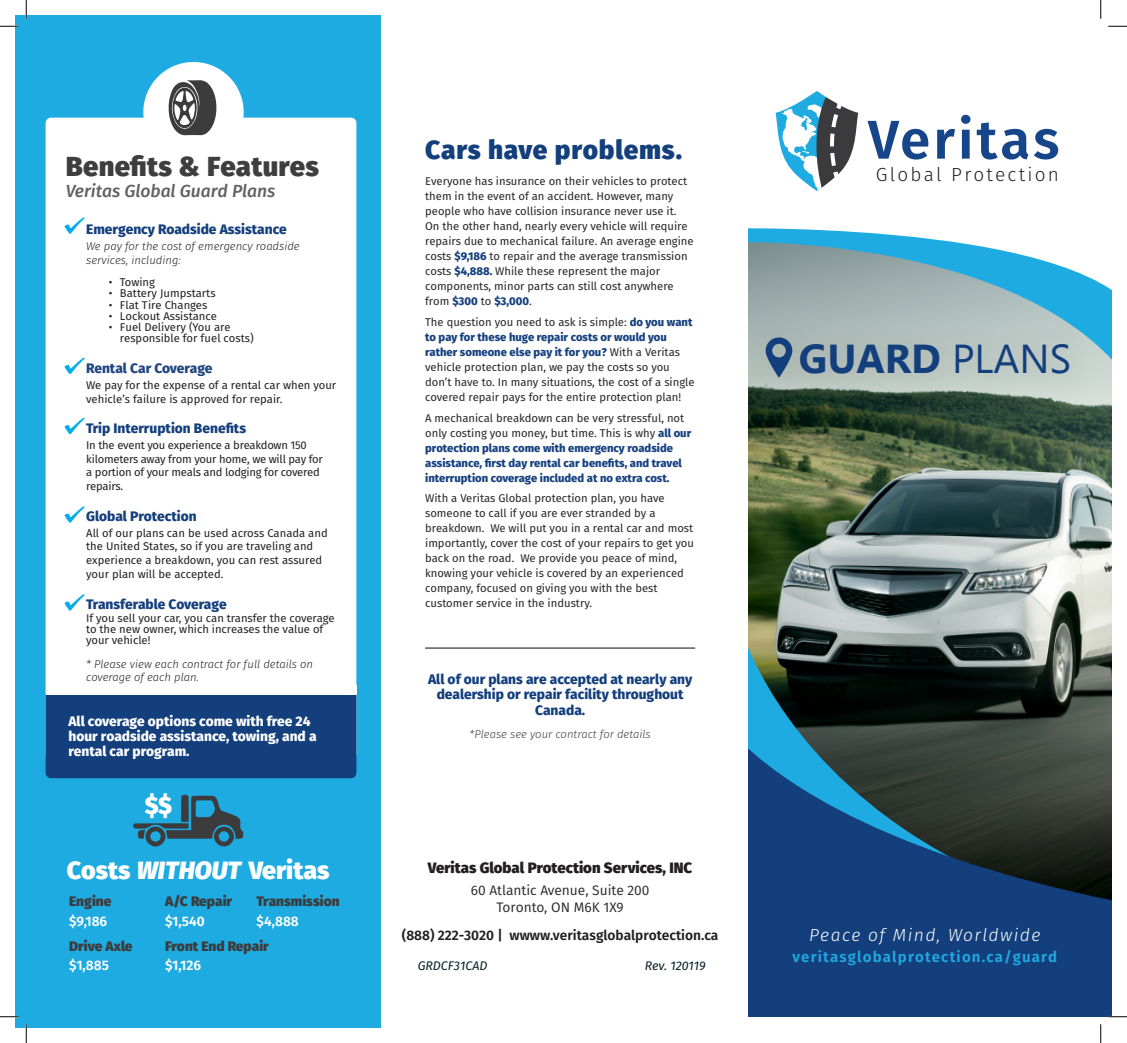
<style>
.page{position:relative;width:1127px;height:1043px;background:#fff}
.page>*{position:absolute;margin:0;border:0;box-sizing:border-box;transform-origin:0 0}
.t1{font:600 54.62px "Fira Sans";letter-spacing:.055em;color:#164689}
.t2{font:700 40.25px "Myanmar Text";color:#143f7d}
.t3{font:800 27.5px "Fira Sans";letter-spacing:.01em;color:#3e3e3f}
.t4{font:800 26.25px "Fira Sans";letter-spacing:.03em;color:#143f7d}
.t5{font:800 25px "Fira Sans";color:#fff}
.t6{font:800 24.88px "Fira Sans";color:#fff}
.t7{font:300 19px "Fira Sans";letter-spacing:.12em;color:#231f20}
.t8{font:italic 500 17.5px "Fira Sans";color:#616164}
.t9{font:italic 300 17.5px "Fira Sans";letter-spacing:.08em;color:#fff}
.t10{font:800 15px "Fira Sans";color:#231f20}
.t11{font:600 15px "Fira Sans";letter-spacing:.08em;color:#1eabe2}
.t12{font:800 13.75px/15px "Fira Sans";color:#143f7d;text-align:center}
.t13{font:800 13.75px/15px "Fira Sans";color:#fff}
.t14{font:800 13.75px "Fira Sans";color:#3c3c3d}
.t15{font:600 13.75px "Fira Sans";color:#231f20}
.t16{font:13.75px/16.5px "Fira Sans";color:#282526;text-align:center}
.t17{font:600 13.75px "Fira Sans";color:#fff}
.t18{font:800 13.75px "Fira Sans";color:#214581}
.t19{font:italic 12.5px "Fira Sans";color:#072127}
.t20{font:11.25px/15px "Fira Sans";color:#282526}
.t21{font:11.25px/13.8px "Fira Sans";letter-spacing:-.005em;color:#231f20}
.t22{font:800 11.25px/15px "Fira Sans";color:#16417f}
.t23{font:italic 300 11.25px/13.8px "Fira Sans";color:#231f20}
.t24{font:italic 300 11.25px "Fira Sans";color:#3c3c3d}
.s1{font-style:italic}
.s2{font-weight:800;color:#16417f}
.s3{font-weight:400;color:#282526}
.s4{font-weight:400}
</style>
<div class="page">
<div style="left:15px;top:15px;width:366px;height:1013px;background:#1eabe2"></div>
<img style="left:748px;top:405px;width:364px;height:174px">
<svg style="left:748px;top:579px;width:364px;height:107px"></svg>
<svg style="left:748px;top:686px;width:364px;height:229px"></svg>
<div style="left:708px;top:915px;width:404px;height:101px;background:#143f7d"></div>
<svg style="left:748px;top:228px;width:364px;height:87px"></svg>
<div style="left:387px;top:33px;width:360px;height:995px;background:#fff"></div>
<svg style="left:776px;top:91px;width:82px;height:100px"></svg>
<div style="left:46px;top:118px;width:310px;height:641px;background:#fff;border-radius:5px"></div>
<div style="left:143px;top:62px;width:101px;height:100px;background:#fff;border-radius:50%"></div>
<svg style="left:64px;top:217px;width:21px;height:17px"></svg>
<svg style="left:64px;top:357px;width:21px;height:17px"></svg>
<svg style="left:64px;top:417px;width:21px;height:17px"></svg>
<svg style="left:64px;top:506px;width:21px;height:17px"></svg>
<svg style="left:64px;top:594px;width:21px;height:17px"></svg>
<svg style="left:133px;top:794px;width:111px;height:52px"></svg>
<div style="left:46px;top:690px;width:310px;height:88px;background:#143f7d;border-radius:5px"></div>
<div style="left:46px;top:690px;width:310px;height:5px;background:#fff"></div>
<svg style="left:168px;top:80px;width:49px;height:55px"></svg>
<div style="left:1104px;top:194px;width:8px;height:72px;background:#fff"></div>
<div style="left:740px;top:312px;width:363px;height:98px;background:#231f20;opacity:.07"></div>
<svg style="left:765px;top:337px;width:27px;height:40px"></svg>
<hr style="left:425px;top:647px;width:270px;height:1px;background:#3c3c3d">
<svg style="left:0;top:25px;width:19px;height:2px"></svg>
<svg style="left:1108px;top:25px;width:19px;height:2px"></svg>
<svg style="left:0;top:1016px;width:19px;height:1px"></svg>
<svg style="left:1108px;top:1015px;width:19px;height:2px"></svg>
<svg style="left:25px;top:0;width:2px;height:19px"></svg>
<svg style="left:25px;top:1024px;width:2px;height:18px"></svg>
<svg style="left:1100px;top:0;width:1px;height:19px"></svg>
<svg style="left:1100px;top:1024px;width:1px;height:18px"></svg>
<h3 class="t3" style="left:66px;top:147px;width:255px">Benefits &amp; Features</h3>
<h3 class="t8" style="left:66px;top:179px;width:211px">Veritas Global Guard Plans</h3>
<p class="t12" style="left:86px;top:222px;width:202px">Emergency Roadside Assistance</p>
<p class="t23" style="left:86px;top:239px;width:215px">We pay for the cost of emergency roadside services, including:</p>
<p class="t21" style="left:109px;top:275px;width:48px">• Towing</p>
<p class="t21" style="left:109px;top:286px;width:108px">• Battery Jumpstarts</p>
<p class="t21" style="left:109px;top:298px;width:100px">• Flat Tire Changes</p>
<p class="t21" style="left:109px;top:309px;width:110px">• Lockout Assistance</p>
<p class="t21" style="left:120px;top:321px;width:135px;line-height:11.2px;text-indent:-11px">• Fuel Delivery (You are responsible for fuel costs)</p>
<p class="t18" style="left:86px;top:358px;width:128px">Rental Car Coverage</p>
<p class="t21" style="left:86px;top:378px;width:252px">We pay for the expense of a rental car when your vehicle’s failure is approved for repair.</p>
<p class="t12" style="left:86px;top:421px;width:161px">Trip Interruption Benefits</p>
<p class="t21" style="left:86px;top:438px;width:238px">In the event you experience a breakdown 150 kilometers away from your home, we will pay for a portion of your meals and lodging for covered repairs.</p>
<p class="t12" style="left:86px;top:508px;width:112px">Global Protection</p>
<p class="t21" style="left:86px;top:526px;width:243px">All of our plans can be used across Canada and the United States, so if you are traveling and experience a breakdown, you can rest assured your plan will be accepted.</p>
<p class="t12" style="left:86px;top:596px;width:142px">Transferable Coverage</p>
<p class="t21" style="left:86px;top:612px;width:250px;line-height:11.2px">If you sell your car, you can transfer the coverage to the new owner, which increases the value of your vehicle!</p>
<p class="t23" style="left:86px;top:658px;width:228px;line-height:12.5px">* Please view each contract for full details on coverage of each plan.</p>
<p class="t13" style="left:68px;top:713px;width:250px">All coverage options come with free 24 hour roadside assistance, towing, and a rental car program.</p>
<h3 class="t6" style="left:145px;top:787px;width:29px">$$</h3>
<h3 class="t5" style="left:67px;top:852px;width:264px">Costs <span class="s1">WITHOUT</span> Veritas</h3>
<p class="t14" style="left:165px;top:891px;width:69px">A/C Repair</p>
<p class="t17" style="left:165px;top:911px;width:41px">$1,540</p>
<p class="t14" style="left:165px;top:936px;width:105px">Front End Repair</p>
<p class="t17" style="left:165px;top:955px;width:38px">$1,126</p>
<p class="t14" style="left:69px;top:891px;width:44px">Engine</p>
<p class="t17" style="left:69px;top:911px;width:40px">$9,186</p>
<p class="t14" style="left:69px;top:936px;width:65px">Drive Axle</p>
<p class="t17" style="left:69px;top:955px;width:41px">$1,885</p>
<p class="t14" style="left:257px;top:891px;width:84px">Transmission</p>
<p class="t17" style="left:257px;top:911px;width:44px">$4,888</p>
<h3 class="t4" style="left:425px;top:132px;width:258px">Cars have problems.</h3>
<p class="t20" style="left:425px;top:174px;width:270px">Everyone has insurance on their vehicles to protect them in the event of an accident. However, many people who have collision insurance never use it.<br>On the other hand, nearly every vehicle will require repairs due to mechanical failure. An average engine costs <span class="s2">$9,186</span> to repair and the average transmission costs <span class="s2">$4,888.</span> While these represent the major components, minor parts can still cost anywhere from <span class="s2">$300</span> to <span class="s2">$3,000</span>.</p>
<p class="t20" style="left:425px;top:314px;width:271px">The question you need to ask is simple: <span class="s2">do you want to pay for these huge repair costs or would you rather someone else pay it for you?</span> With a Veritas vehicle protection plan, we pay the costs so you don’t have to. In many situations, the cost of a single covered repair pays for the entire protection plan!</p>
<p class="t22" style="left:425px;top:410px;width:268px"><span class="s3">A mechanical breakdown can be very stressful, not only costing you money, but time. This is why</span> all our protection plans come with emergency roadside assistance, first day rental car benefits, and travel interruption coverage included at no extra cost.</p>
<p class="t20" style="left:425px;top:491px;width:270px">With a Veritas Global protection plan, you have someone to call if you are ever stranded by a breakdown. We will put you in a rental car and most importantly, cover the cost of your repairs to get you back on the road. We provide you peace of mind, knowing your vehicle is covered by an experienced company, focused on giving you with the best customer service in the industry.</p>
<p class="t12" style="left:428px;top:672px;width:266px">All of our plans are accepted at nearly any dealership or repair facility throughout<br>Canada.</p>
<p class="t24" style="left:470px;top:726px;width:183px">*Please see your contract for details</p>
<h3 class="t10" style="left:428px;top:857px;width:266px">Veritas Global Protection Services, INC</h3>
<p class="t16" style="left:471px;top:882px;width:180px">60 Atlantic Avenue, Suite 200<br>Toronto, ON M6K 1X9</p>
<p class="t15" style="left:402px;top:925px;width:318px">(888) 222-3020 | wwww.veritasglobalprotection.ca</p>
<p class="t19" style="left:418px;top:956px;width:71px">GRDCF31CAD</p>
<p class="t19" style="left:645px;top:956px;width:62px">Rev. 120119</p>
<h1 class="t1" style="left:868px;top:101px;width:193px">Veritas</h1>
<h3 class="t7" style="left:876px;top:161px;width:185px">Global Protection</h3>
<h2 class="t2" style="left:799px;top:335px;width:274px">GUARD <span class="s4">PLANS</span></h2>
<h3 class="t9" style="left:809px;top:922px;width:233px">Peace of Mind, Worldwide</h3>
<h3 class="t11" style="left:792px;top:946px;width:266px">veritasglobalprotection.ca/guard</h3>
</div>
